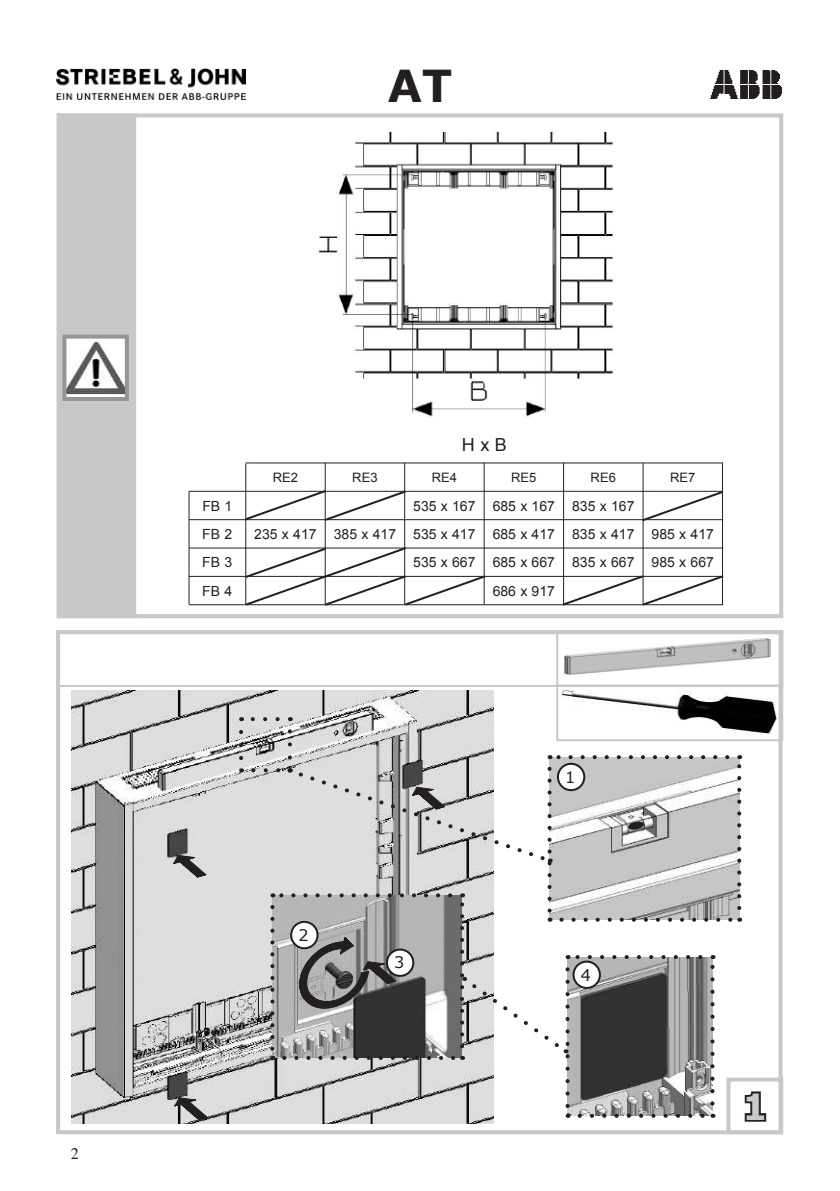
<style>
.page{position:relative;width:840px;height:1191px;background:#fff}
.page>*{position:absolute;margin:0;border:0;box-sizing:border-box;transform-origin:0 0}
.t1{font:700 44px "Verdana";color:#231f20}
.t2{font:700 36px "Verdana";color:#c7c8ca}
.t3{font:18px "Arial";color:#231f20}
.t4{font:16px "Verdana";color:#231f20}
.t5{font:16px "Times";color:#231f20}
.t6{font:14px/28.4px "Arial";color:#231f20;text-align:justify}
.t7{font:13px "Arial";color:#231f20}
</style>
<div class="page">
<img style="left:57px;top:68px;width:189px;height:32px">
<img style="left:709px;top:70px;width:73px;height:29px">
<hr style="left:245px;top:462px;width:477px;height:1px;background:#231f20">
<hr style="left:245px;top:604px;width:477px;height:1px;background:#231f20">
<hr style="left:642px;top:463px;width:1px;height:142px;background:#231f20">
<hr style="left:721px;top:463px;width:1px;height:142px;background:#231f20">
<hr style="left:325px;top:463px;width:1px;height:142px;background:#231f20">
<hr style="left:404px;top:463px;width:1px;height:141px;background:#231f20">
<hr style="left:483px;top:463px;width:1px;height:141px;background:#231f20">
<hr style="left:563px;top:463px;width:1px;height:141px;background:#231f20">
<hr style="left:245px;top:463px;width:1px;height:142px;background:#231f20">
<hr style="left:188px;top:491px;width:1px;height:113px;background:#231f20">
<hr style="left:189px;top:491px;width:56px;height:1px;background:#231f20">
<hr style="left:189px;top:604px;width:56px;height:1px;background:#231f20">
<hr style="left:189px;top:519px;width:56px;height:1px;background:#231f20">
<hr style="left:189px;top:547px;width:56px;height:1px;background:#231f20">
<hr style="left:189px;top:576px;width:56px;height:1px;background:#231f20">
<hr style="left:245px;top:547px;width:477px;height:1px;background:#231f20">
<hr style="left:245px;top:519px;width:477px;height:1px;background:#231f20">
<hr style="left:245px;top:491px;width:477px;height:1px;background:#231f20">
<hr style="left:245px;top:576px;width:477px;height:1px;background:#231f20">
<svg style="left:639px;top:489px;width:85px;height:34px"></svg>
<svg style="left:243px;top:488px;width:165px;height:34px"></svg>
<svg style="left:560px;top:573px;width:164px;height:33px"></svg>
<svg style="left:243px;top:545px;width:244px;height:61px"></svg>
<div style="left:56px;top:630px;width:726px;height:504px;border:4px solid #c7c8ca"></div>
<div style="left:57px;top:113px;width:725px;height:505px;border:4px solid #c7c8ca"></div>
<div style="left:57px;top:113px;width:79px;height:505px;background:#c7c8ca"></div>
<svg style="left:67px;top:339px;width:57px;height:57px"></svg>
<img style="left:67px;top:341px;width:57px;height:53px">
<div style="left:62px;top:334px;width:67px;height:67px;border:4px solid #939598"></div>
<img style="left:318px;top:131px;width:295px;height:286px">
<div style="left:57px;top:630px;width:725px;height:57px;border:2px solid #c7c8ca"></div>
<img style="left:561px;top:690px;width:214px;height:44px">
<div style="left:556px;top:684px;width:226px;height:57px;border:2px solid #c7c8ca"></div>
<img style="left:564px;top:638px;width:206px;height:37px">
<img style="left:72px;top:690px;width:421px;height:433px">
<svg style="left:173px;top:854px;width:34px;height:24px"></svg>
<svg style="left:174px;top:1097px;width:34px;height:24px"></svg>
<svg style="left:239px;top:717px;width:528px;height:406px"></svg>
<div style="left:726px;top:1077px;width:56px;height:57px;border:4px solid #c7c8ca"></div>
<h1 class="t1" style="left:387px;top:57px;width:66px">AT</h1>
<p class="t5" style="left:71px;top:1138px;width:9px">2</p>
<p class="t6" style="left:202px;top:491px;width:31px">FB 1<br>FB 2<br>FB 3<br>FB 4</p>
<p class="t3" style="left:461px;top:433px;width:47px">H x B</p>
<p class="t7" style="left:273px;top:469px;width:27px">RE2</p>
<p class="t7" style="left:352px;top:469px;width:27px">RE3</p>
<p class="t7" style="left:431px;top:469px;width:27px">RE4</p>
<p class="t7" style="left:511px;top:469px;width:27px">RE5</p>
<p class="t7" style="left:590px;top:469px;width:27px">RE6</p>
<p class="t6" style="left:413px;top:491px;width:64px">535 x 167</p>
<p class="t6" style="left:254px;top:520px;width:223px">235 x 417 385 x 417 535 x 417</p>
<p class="t6" style="left:413px;top:548px;width:64px">535 x 667</p>
<p class="t6" style="left:492px;top:491px;width:64px">685 x 167<br>685 x 417<br>685 x 667<br>686 x 917</p>
<p class="t6" style="left:572px;top:491px;width:64px">835 x 167<br>835 x 417<br>835 x 667</p>
<p class="t7" style="left:669px;top:469px;width:27px">RE7</p>
<p class="t6" style="left:651px;top:520px;width:64px">985 x 417<br>985 x 667</p>
<p class="t4" style="left:298px;top:924px;width:12px">2</p>
<p class="t4" style="left:394px;top:952px;width:12px">3</p>
<p class="t4" style="left:564px;top:766px;width:12px">1</p>
<p class="t4" style="left:580px;top:964px;width:12px">4</p>
<h2 class="t2" style="left:741px;top:1083px;width:27px">1</h2>
</div>
